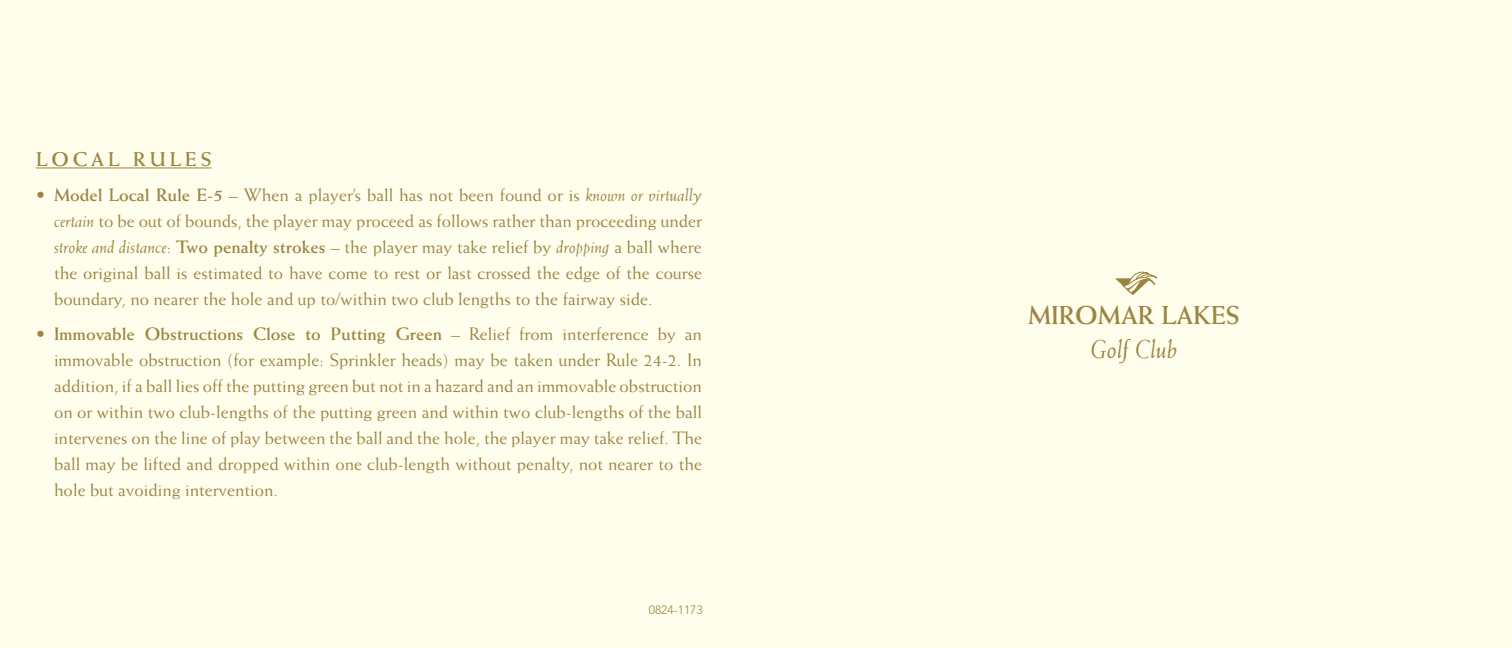
<style>
.page{position:relative;width:1512px;height:648px;background:#fffdec}
.page>*{position:absolute;margin:0;border:0;box-sizing:border-box;transform-origin:0 0}
.t1{font:700 26px "Weiss Std";color:#9a8542}
.t2{font:italic 26px "Weiss Std";color:#9a8542}
.t3{font:700 20px "Weiss Std";letter-spacing:.2em;color:#9a8542}
.t4{font:18px/26px "Weiss Std";color:#9a8542;text-align:justify}
.t5{font:300 12px "Avenir LT Std";color:#9a8542}
.s1{font-weight:700}
.s2{font-style:italic}
</style>
<div class="page">
<hr style="left:36px;top:167px;width:176px;height:1px;background:#9a8542">
<svg style="left:1115px;top:271px;width:42px;height:24px"></svg>
<p class="t3" style="left:36px;top:147px;width:177px">LOCAL RULES</p>
<p class="t4" style="left:54px;top:182px;width:650px;text-indent:-18px">• <span class="s1">Model Local Rule E-5</span> – When a player’s ball has not been found or is <span class="s2">known or virtually certain</span> to be out of bounds, the player may proceed as follows rather than proceeding under <span class="s2">stroke and distance</span>: <span class="s1">Two penalty strokes</span> – the player may take relief by <span class="s2">dropping</span> a ball where the original ball is estimated to have come to rest or last crossed the edge of the course boundary, no nearer the hole and up to/within two club lengths to the fairway side.</p>
<p class="t4" style="left:54px;top:321px;width:650px;text-indent:-18px">• <span class="s1">Immovable Obstructions Close to Putting Green</span> – Relief from interference by an immovable obstruction (for example: Sprinkler heads) may be taken under Rule 24-2. In addition, if a ball lies off the putting green but not in a hazard and an immovable obstruction on or within two club-lengths of the putting green and within two club-lengths of the ball intervenes on the line of play between the ball and the hole, the player may take relief. The ball may be lifted and dropped within one club-length without penalty, not nearer to the hole but avoiding intervention.</p>
<p class="t5" style="left:649px;top:603px;width:55px">0824-1173</p>
<h1 class="t1" style="left:1028px;top:299px;width:213px">MIROMAR LAKES</h1>
<h1 class="t2" style="left:1090px;top:334px;width:89px">Golf Club</h1>
</div>
